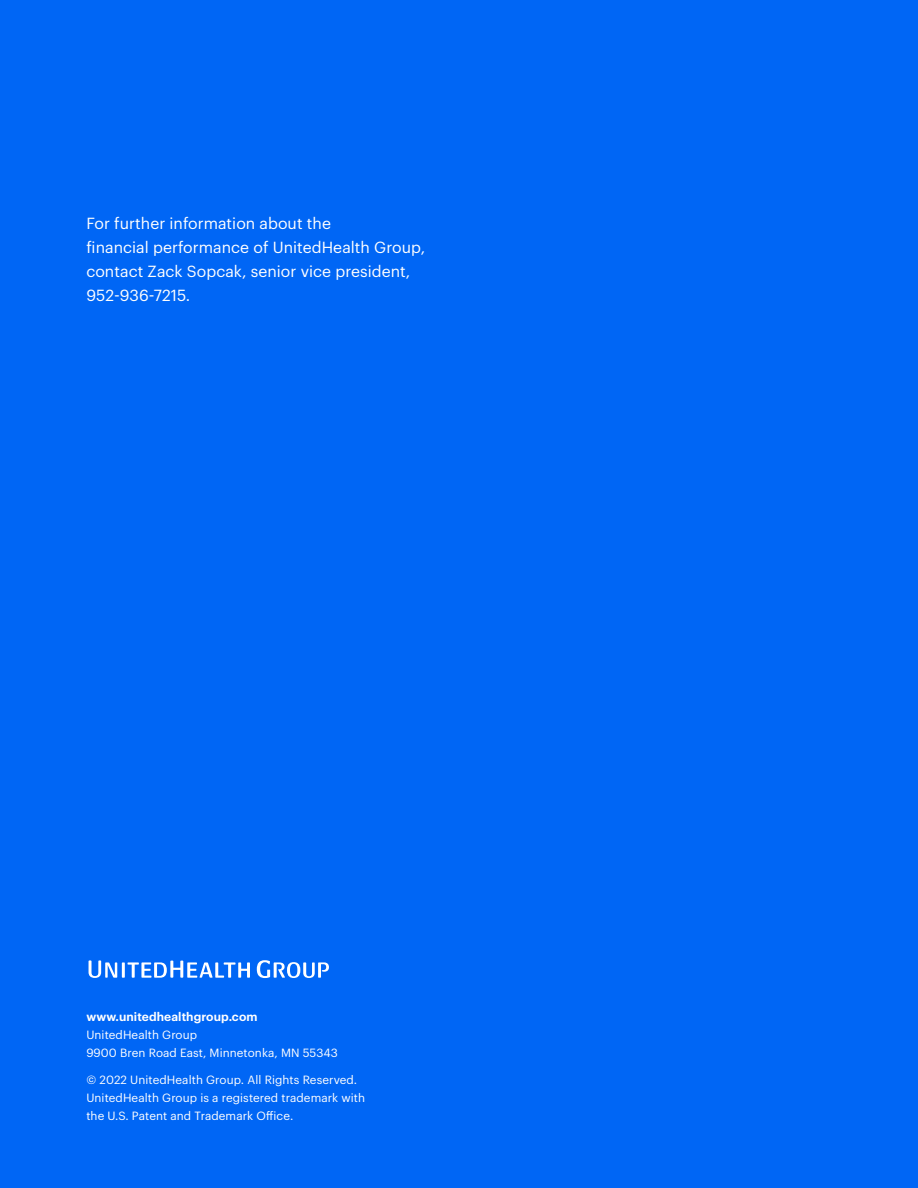
<style>
.page{position:relative;width:918px;height:1188px;background:#0066f5}
.page>*{position:absolute;margin:0;border:0;box-sizing:border-box;transform-origin:0 0}
.t1{font:15.75px/24px "Graphik";letter-spacing:.005em;color:#fff}
.t2{font:600 12px "Graphik";letter-spacing:.005em;color:#fff}
.t3{font:11.7px/18px "Graphik";letter-spacing:.005em;color:#fff}
</style>
<div class="page">
<hr style="left:122px;top:962px;width:3px;height:16px;background:#fff">
<svg style="left:89px;top:960px;width:28px;height:18px"></svg>
<svg style="left:257px;top:960px;width:72px;height:18px"></svg>
<svg style="left:128px;top:961px;width:122px;height:17px"></svg>
<h1 class="t1" style="left:86px;top:210px;width:340px">For further information about the<br>financial performance of UnitedHealth Group, contact Zack Sopcak, senior vice president, 952-936-7215.</h1>
<p class="t2" style="left:86px;top:1008px;width:173px">www.unitedhealthgroup.com</p>
<p class="t3" style="left:86px;top:1025px;width:253px">UnitedHealth Group<br>9900 Bren Road East, Minnetonka, MN 55343</p>
<p class="t3" style="left:86px;top:1069px;width:280px">© 2022 UnitedHealth Group. All Rights Reserved.<br>UnitedHealth Group is a registered trademark with the U.S. Patent and Trademark Office.</p>
</div>
